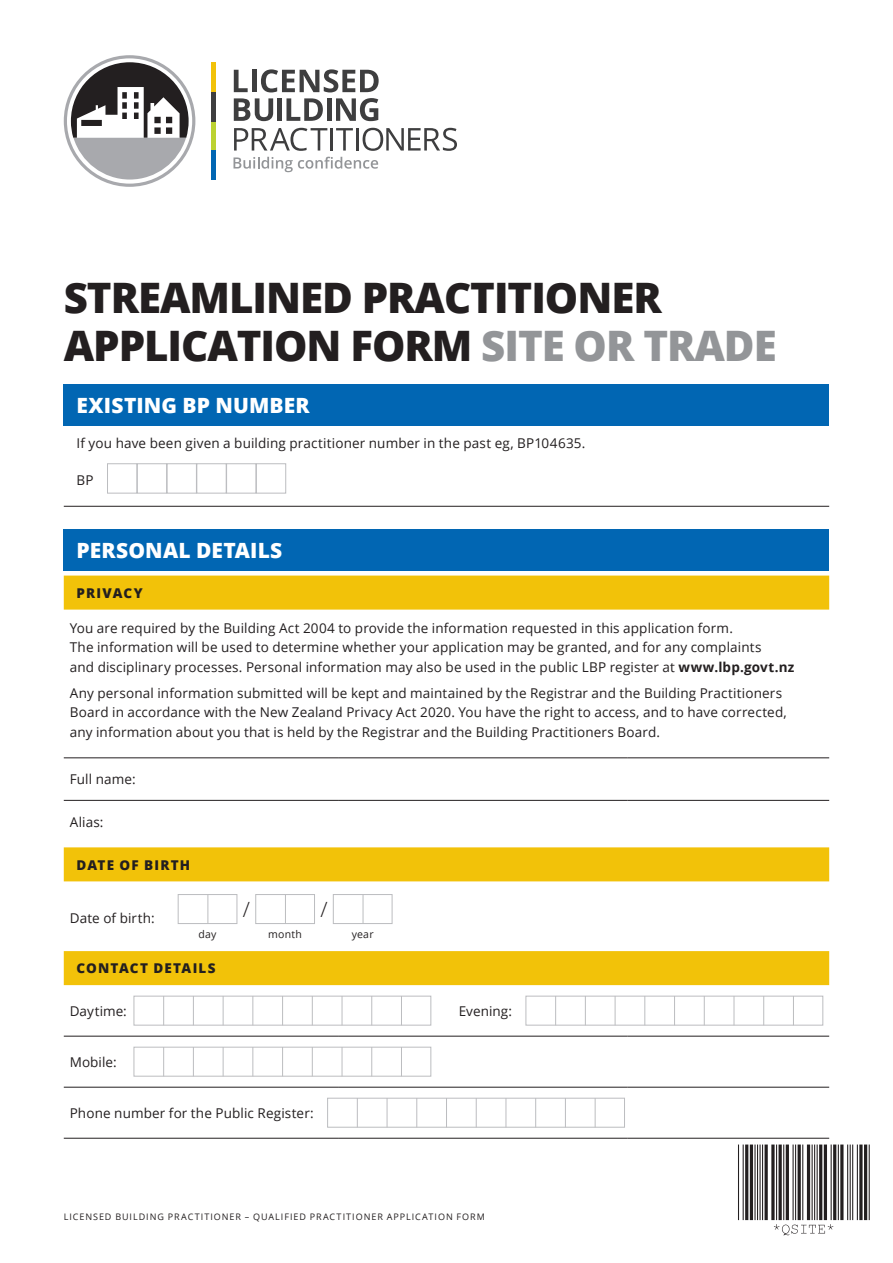
<style>
.page{position:relative;width:893px;height:1263px;background:#fff}
.page>*{position:absolute;margin:0;border:0;box-sizing:border-box;transform-origin:0 0}
.Heading_2{font:800 42px/48px "Open Sans";letter-spacing:-.025em;color:#231f20}
.Subheading_1{font:800 21px "Open Sans";letter-spacing:.005em;color:#fff}
.t1{font:300 21px "Open Sans";color:#231f20}
.Body{font:13.5px/19.5px "Open Sans";letter-spacing:.01em;color:#231f20}
.Table_Subhead{font:800 13.5px "Open Sans";letter-spacing:.085em;color:#231f20}
.t2{font:10.5px "Open Sans";letter-spacing:.02em;color:#231f20}
.t3{font:9px "Open Sans";letter-spacing:.11em;color:#231f20}
.s1{color:#939598}
.s2{font-weight:700}
</style>
<div class="page">
<img style="left:738px;top:1145px;width:132px;height:91px">
<div style="left:64px;top:384px;width:765px;height:41px;background:#0166b3"></div>
<hr style="left:64px;top:506px;width:765px;height:1px;background:#231f20">
<div style="left:107px;top:463px;width:30px;height:30px;border:1px solid #bcbdc0"></div>
<div style="left:137px;top:463px;width:30px;height:30px;border:1px solid #bcbdc0"></div>
<div style="left:167px;top:463px;width:30px;height:30px;border:1px solid #bcbdc0"></div>
<div style="left:196px;top:463px;width:31px;height:30px;border:1px solid #bcbdc0"></div>
<div style="left:226px;top:463px;width:30px;height:30px;border:1px solid #bcbdc0"></div>
<div style="left:256px;top:463px;width:30px;height:30px;border:1px solid #bcbdc0"></div>
<div style="left:64px;top:529px;width:765px;height:42px;background:#0166b3"></div>
<svg style="left:64px;top:576px;width:765px;height:409px"></svg>
<hr style="left:64px;top:757px;width:274px;height:1px;background:#231f20">
<hr style="left:338px;top:757px;width:289px;height:1px;background:#231f20">
<hr style="left:627px;top:757px;width:202px;height:1px;background:#231f20">
<hr style="left:64px;top:1036px;width:274px;height:1px;background:#231f20">
<hr style="left:338px;top:1036px;width:289px;height:1px;background:#231f20">
<hr style="left:627px;top:1036px;width:202px;height:1px;background:#231f20">
<hr style="left:64px;top:1138px;width:274px;height:1px;background:#231f20">
<hr style="left:338px;top:1138px;width:289px;height:1px;background:#231f20">
<hr style="left:627px;top:1138px;width:202px;height:1px;background:#231f20">
<hr style="left:64px;top:1087px;width:274px;height:1px;background:#231f20">
<hr style="left:338px;top:1087px;width:289px;height:1px;background:#231f20">
<hr style="left:627px;top:1087px;width:202px;height:1px;background:#231f20">
<hr style="left:64px;top:800px;width:274px;height:1px;background:#231f20">
<hr style="left:338px;top:800px;width:289px;height:1px;background:#231f20">
<hr style="left:627px;top:800px;width:202px;height:1px;background:#231f20">
<div style="left:255px;top:894px;width:60px;height:30px;border:1px solid #bcbdc0"></div>
<hr style="left:285px;top:894px;width:1px;height:30px;background:#bcbdc0">
<div style="left:178px;top:894px;width:59px;height:30px;border:1px solid #bcbdc0"></div>
<hr style="left:208px;top:894px;width:1px;height:30px;background:#bcbdc0">
<div style="left:333px;top:894px;width:59px;height:30px;border:1px solid #bcbdc0"></div>
<hr style="left:363px;top:894px;width:1px;height:30px;background:#bcbdc0">
<div style="left:134px;top:996px;width:297px;height:29px;border:1px solid #bcbdc0"></div>
<svg style="left:163px;top:996px;width:1px;height:29px"></svg>
<svg style="left:193px;top:996px;width:1px;height:29px"></svg>
<svg style="left:223px;top:996px;width:1px;height:29px"></svg>
<svg style="left:252px;top:996px;width:1px;height:29px"></svg>
<svg style="left:282px;top:996px;width:1px;height:29px"></svg>
<svg style="left:312px;top:996px;width:1px;height:29px"></svg>
<svg style="left:342px;top:996px;width:1px;height:29px"></svg>
<svg style="left:371px;top:996px;width:1px;height:29px"></svg>
<svg style="left:401px;top:996px;width:1px;height:29px"></svg>
<div style="left:525px;top:996px;width:298px;height:29px;border:1px solid #bcbdc0"></div>
<svg style="left:555px;top:996px;width:1px;height:29px"></svg>
<svg style="left:585px;top:996px;width:1px;height:29px"></svg>
<svg style="left:615px;top:996px;width:1px;height:29px"></svg>
<svg style="left:644px;top:996px;width:1px;height:29px"></svg>
<svg style="left:674px;top:996px;width:1px;height:29px"></svg>
<svg style="left:704px;top:996px;width:1px;height:29px"></svg>
<svg style="left:734px;top:996px;width:1px;height:29px"></svg>
<svg style="left:763px;top:996px;width:1px;height:29px"></svg>
<svg style="left:793px;top:996px;width:1px;height:29px"></svg>
<div style="left:134px;top:1047px;width:297px;height:29px;border:1px solid #bcbdc0"></div>
<svg style="left:163px;top:1047px;width:1px;height:29px"></svg>
<svg style="left:193px;top:1047px;width:1px;height:29px"></svg>
<svg style="left:223px;top:1047px;width:1px;height:29px"></svg>
<svg style="left:252px;top:1047px;width:1px;height:29px"></svg>
<svg style="left:282px;top:1047px;width:1px;height:29px"></svg>
<svg style="left:312px;top:1047px;width:1px;height:29px"></svg>
<svg style="left:342px;top:1047px;width:1px;height:29px"></svg>
<svg style="left:371px;top:1047px;width:1px;height:29px"></svg>
<svg style="left:401px;top:1047px;width:1px;height:29px"></svg>
<div style="left:327px;top:1098px;width:298px;height:29px;border:1px solid #bcbdc0"></div>
<svg style="left:357px;top:1098px;width:1px;height:29px"></svg>
<svg style="left:387px;top:1098px;width:1px;height:29px"></svg>
<svg style="left:416px;top:1098px;width:1px;height:29px"></svg>
<svg style="left:446px;top:1098px;width:1px;height:29px"></svg>
<svg style="left:476px;top:1098px;width:1px;height:29px"></svg>
<svg style="left:506px;top:1098px;width:1px;height:29px"></svg>
<svg style="left:535px;top:1098px;width:1px;height:29px"></svg>
<svg style="left:565px;top:1098px;width:1px;height:29px"></svg>
<svg style="left:595px;top:1098px;width:1px;height:29px"></svg>
<svg style="left:234px;top:70px;width:14px;height:22px"></svg>
<div style="left:252px;top:70px;width:5px;height:22px;background:#3e3e3f"></div>
<svg style="left:261px;top:69px;width:118px;height:23px"></svg>
<svg style="left:234px;top:98px;width:39px;height:23px"></svg>
<div style="left:277px;top:98px;width:5px;height:23px;background:#3e3e3f"></div>
<svg style="left:286px;top:98px;width:37px;height:23px"></svg>
<div style="left:327px;top:98px;width:5px;height:23px;background:#3e3e3f"></div>
<svg style="left:336px;top:98px;width:42px;height:23px"></svg>
<svg style="left:234px;top:128px;width:93px;height:23px"></svg>
<hr style="left:330px;top:128px;width:3px;height:23px;background:#3e3e3f">
<svg style="left:336px;top:128px;width:17px;height:23px"></svg>
<hr style="left:356px;top:128px;width:3px;height:23px;background:#3e3e3f">
<svg style="left:363px;top:128px;width:94px;height:23px"></svg>
<svg style="left:233px;top:157px;width:145px;height:15px"></svg>
<div style="left:211px;top:122px;width:5px;height:29px;background:#bcd231"></div>
<div style="left:211px;top:150px;width:5px;height:29px;background:#0166b3"></div>
<div style="left:211px;top:92px;width:5px;height:30px;background:#3e3e3f"></div>
<div style="left:211px;top:63px;width:5px;height:29px;background:#f2c209"></div>
<svg style="left:64px;top:55px;width:131px;height:132px"></svg>
<p class="Heading_2" style="left:64px;top:271px;width:714px">STREAMLINED PRACTITIONER<br>APPLICATION FORM <span class="s1">SITE OR TRADE</span></p>
<p class="Subheading_1" style="left:77px;top:389px;width:235px">EXISTING BP NUMBER</p>
<p class="Body" style="left:77px;top:433px;width:510px">If you have been given a building practitioner number in the past eg, BP104635.</p>
<p class="Body" style="left:77px;top:469px;width:19px">BP</p>
<p class="Subheading_1" style="left:77px;top:535px;width:207px">PERSONAL DETAILS</p>
<p class="Table_Subhead" style="left:77px;top:583px;width:68px">PRIVACY</p>
<p class="Body" style="left:70px;top:618px;width:726px">You are required by the Building Act 2004 to provide the information requested in this application form.<br>The information will be used to determine whether your application may be granted, and for any complaints<br>and disciplinary processes. Personal information may also be used in the public LBP register at <span class="s2">www.lbp.govt.nz</span></p>
<p class="Body" style="left:70px;top:682px;width:719px">Any personal information submitted will be kept and maintained by the Registrar and the Building Practitioners<br>Board in accordance with the New Zealand Privacy Act 2020. You have the right to access, and to have corrected, any information about you that is held by the Registrar and the Building Practitioners Board.</p>
<p class="Body" style="left:70px;top:769px;width:67px">Full name:</p>
<p class="Body" style="left:70px;top:812px;width:35px">Alias:</p>
<p class="Table_Subhead" style="left:77px;top:854px;width:115px">DATE OF BIRTH</p>
<p class="Body" style="left:70px;top:908px;width:86px">Date of birth:</p>
<p class="t1" style="left:243px;top:895px;width:9px">/</p>
<p class="t1" style="left:320px;top:895px;width:9px">/</p>
<p class="t2" style="left:199px;top:927px;width:19px">day</p>
<p class="t2" style="left:268px;top:927px;width:35px">month</p>
<p class="t2" style="left:352px;top:927px;width:23px">year</p>
<p class="Table_Subhead" style="left:77px;top:958px;width:140px">CONTACT DETAILS</p>
<p class="Body" style="left:70px;top:1001px;width:59px">Daytime:</p>
<p class="Body" style="left:459px;top:1001px;width:55px">Evening:</p>
<p class="Body" style="left:70px;top:1052px;width:48px">Mobile:</p>
<p class="Body" style="left:70px;top:1103px;width:245px">Phone number for the Public Register:</p>
<p class="t3" style="left:64px;top:1211px;width:423px">LICENSED BUILDING PRACTITIONER – QUALIFIED PRACTITIONER APPLICATION FORM</p>
</div>
